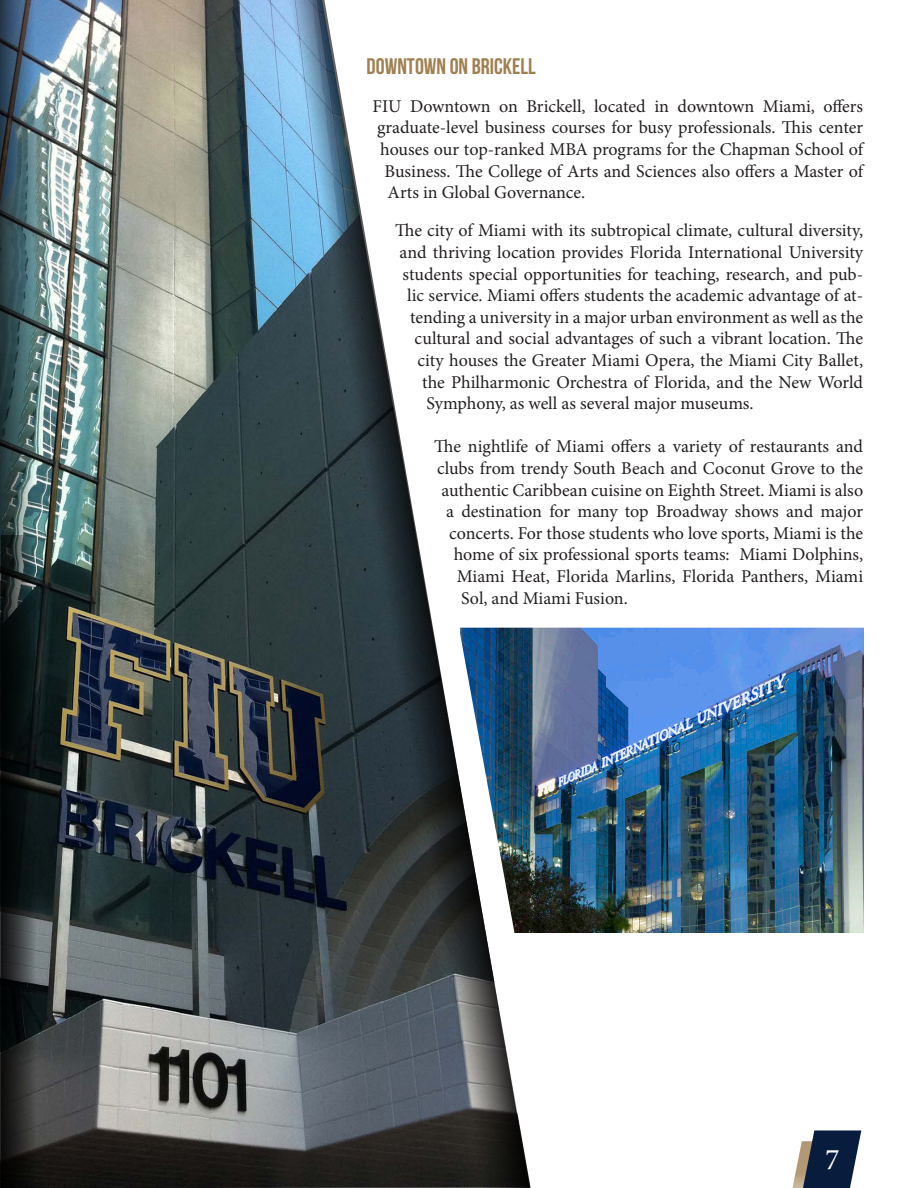
<style>
.page{position:relative;width:918px;height:1188px;background:#fff}
.page>*{position:absolute;margin:0;border:0;box-sizing:border-box;transform-origin:0 0}
.t1{font:30px "Minion Pro";color:#fff}
.t2{font:700 22.5px "Bebas Neue";color:#a08050}
.t3{font:18px "Minion Pro";letter-spacing:-.005em;color:#231f20}
</style>
<div class="page">
<img style="left:35px;top:0;width:246px;height:1188px">
<svg style="left:792px;top:1130px;width:69px;height:58px"></svg>
<img style="left:0;top:0;width:35px;height:1188px">
<svg style="left:281px;top:0;width:250px;height:1188px"></svg>
<svg style="left:1px;top:536px;width:35px;height:652px;background:#151a1a"></svg>
<img style="left:460px;top:628px;width:404px;height:305px">
<p class="t2" style="left:367px;top:54px;width:171px">DOWNTOWN ON BRICKELL</p>
<p class="t3" style="left:373px;top:94px;width:492px">FIU Downtown on Brickell, located in downtown Miami, offers</p>
<p class="t3" style="left:377px;top:116px;width:488px">graduate-level business courses for busy professionals. This center</p>
<p class="t3" style="left:380px;top:137px;width:485px">houses our top-ranked MBA programs for the Chapman School of</p>
<p class="t3" style="left:385px;top:159px;width:480px">Business. The College of Arts and Sciences also offers a Master of</p>
<p class="t3" style="left:388px;top:180px;width:199px">Arts in Global Governance.</p>
<p class="t3" style="left:395px;top:219px;width:469px">The city of Miami with its subtropical climate, cultural diversity,</p>
<p class="t3" style="left:400px;top:240px;width:465px">and thriving location provides Florida International University</p>
<p class="t3" style="left:403px;top:262px;width:462px">students special opportunities for teaching, research, and pub-</p>
<p class="t3" style="left:407px;top:283px;width:457px">lic service. Miami offers students the academic advantage of at-</p>
<p class="t3" style="left:410px;top:305px;width:455px">tending a university in a major urban environment as well as the</p>
<p class="t3" style="left:415px;top:327px;width:450px">cultural and social advantages of such a vibrant location. The</p>
<p class="t3" style="left:418px;top:348px;width:447px">city houses the Greater Miami Opera, the Miami City Ballet,</p>
<p class="t3" style="left:422px;top:370px;width:442px">the Philharmonic Orchestra of Florida, and the New World</p>
<p class="t3" style="left:427px;top:391px;width:329px">Symphony, as well as several major museums.</p>
<p class="t3" style="left:434px;top:435px;width:430px">The nightlife of Miami offers a variety of restaurants and</p>
<p class="t3" style="left:437px;top:456px;width:428px">clubs from trendy South Beach and Coconut Grove to the</p>
<p class="t3" style="left:442px;top:478px;width:423px">authentic Caribbean cuisine on Eighth Street. Miami is also</p>
<p class="t3" style="left:446px;top:499px;width:418px">a destination for many top Broadway shows and major</p>
<p class="t3" style="left:449px;top:521px;width:416px">concerts. For those students who love sports, Miami is the</p>
<p class="t3" style="left:454px;top:543px;width:411px">home of six professional sports teams: Miami Dolphins,</p>
<p class="t3" style="left:457px;top:564px;width:408px">Miami Heat, Florida Marlins, Florida Panthers, Miami</p>
<p class="t3" style="left:461px;top:586px;width:168px">Sol, and Miami Fusion.</p>
<p class="t1" style="left:825px;top:1139px;width:16px">7</p>
</div>
